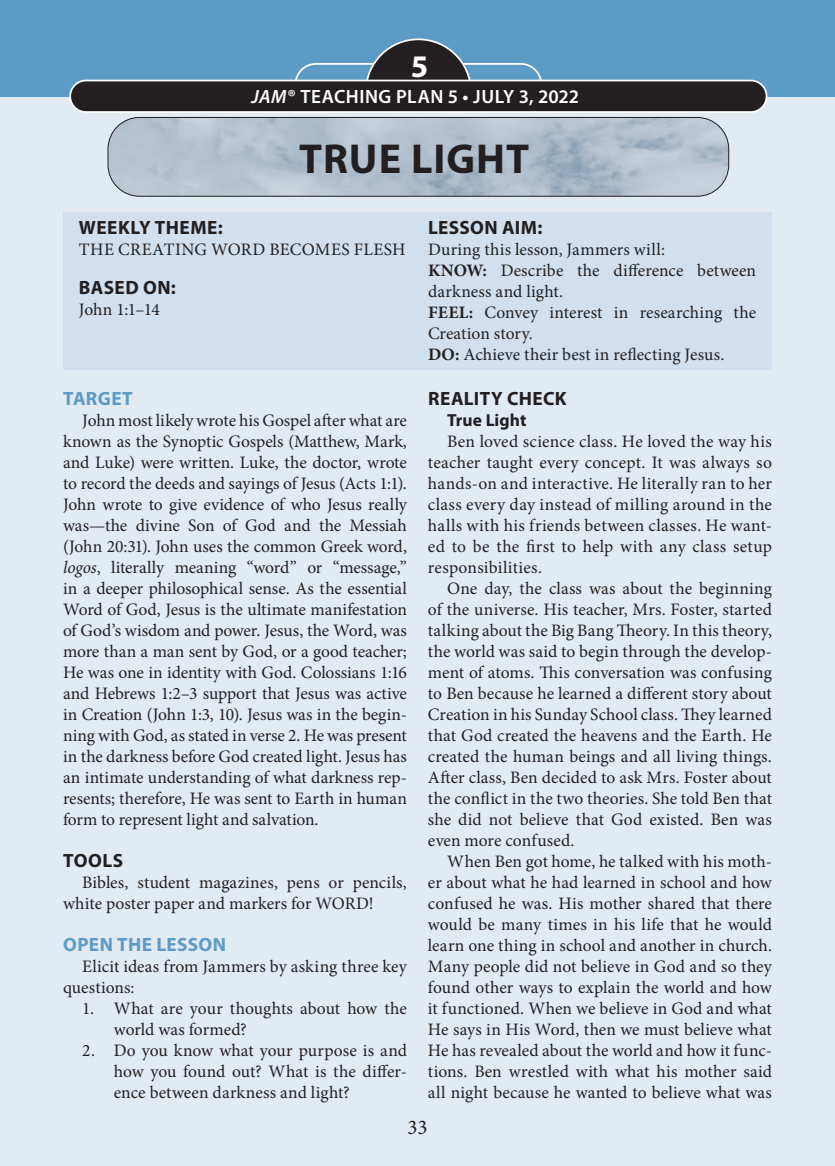
<style>
.page{position:relative;width:835px;height:1166px;background:#e2eaf4}
.page>*{position:absolute;margin:0;border:0;box-sizing:border-box;transform-origin:0 0}
.t1{font:700 42px "Myriad Pro";letter-spacing:.02em;color:#231f20}
.t2{font:700 31.5px "Myriad Pro";color:#fff}
.t3{font:21px "Minion Pro";color:#231f20}
.t4{font:700 19.25px "Myriad Pro";letter-spacing:.025em;color:#231f20}
.t5{font:600 19.25px "Myriad Pro";letter-spacing:.025em;color:#fff}
.t6{font:700 19.25px "Myriad Pro";letter-spacing:.015em;color:#5c9bc5}
.t7{font:17.5px/21px "Minion Pro";letter-spacing:.005em;color:#231f20;text-align:justify}
.t8{font:17.5px "Minion Pro";letter-spacing:.025em;color:#231f20}
.t9{font:700 17.5px "Myriad Pro";color:#231f20}
.s1{font-style:italic}
.s2{font-weight:700}
</style>
<div class="page">
<div style="left:0;top:0;width:835px;height:96px;background:#5c9bc5"></div>
<img style="left:108px;top:117px;width:621px;height:79px">
<div style="left:108px;top:117px;width:621px;height:80px;border:1px solid #231f20;border-radius:32px"></div>
<div style="left:295px;top:63px;width:247px;height:43px;border:2px solid #fff;border-radius:20px"></div>
<svg style="left:364px;top:38px;width:109px;height:42px"></svg>
<div style="left:70px;top:80px;width:696px;height:32px;background:#231f20;border-radius:16px"></div>
<div style="left:69px;top:80px;width:698px;height:33px;border:2px solid #fff;border-radius:16px"></div>
<div style="left:63px;top:212px;width:709px;height:157px;background:#d2dfee"></div>
<h2 class="t2" style="left:411px;top:49px;width:19px">5</h2>
<p class="t5" style="left:251px;top:85px;width:329px"><span class="s1">JAM</span>® TEACHING PLAN 5 • JULY 3, 2022</p>
<h1 class="t1" style="left:299px;top:135px;width:231px">TRUE LIGHT</h1>
<p class="t4" style="left:79px;top:217px;width:145px">WEEKLY THEME:</p>
<p class="t8" style="left:79px;top:238px;width:328px">THE CREATING WORD BECOMES FLESH</p>
<p class="t4" style="left:79px;top:276px;width:98px">BASED ON:</p>
<p class="t7" style="left:79px;top:299px;width:82px">John 1:1–14</p>
<p class="t6" style="left:63px;top:388px;width:71px">TARGET</p>
<p class="t7" style="left:63px;top:410px;width:345px;text-indent:19px">John most likely wrote his Gospel after what are known as the Synoptic Gospels (Matthew, Mark, and Luke) were written. Luke, the doctor, wrote to record the deeds and sayings of Jesus (Acts 1:1).<br>John wrote to give evidence of who Jesus really was—the divine Son of God and the Messiah (John 20:31). John uses the common Greek word, <span class="s1">logos</span>, literally meaning “word” or “message,” in a deeper philosophical sense. As the essential Word of God, Jesus is the ultimate manifestation of God’s wisdom and power. Jesus, the Word, was more than a man sent by God, or a good teacher; He was one in identity with God. Colossians 1:16 and Hebrews 1:2–3 support that Jesus was active in Creation (John 1:3, 10). Jesus was in the begin&shy;ning with God, as stated in verse 2. He was present in the darkness before God created light. Jesus has an intimate understanding of what darkness rep&shy;resents; therefore, He was sent to Earth in human form to represent light and salvation.</p>
<p class="t4" style="left:63px;top:850px;width:61px">TOOLS</p>
<p class="t7" style="left:63px;top:872px;width:345px;text-indent:19px">Bibles, student magazines, pens or pencils, white poster paper and markers for WORD!</p>
<p class="t6" style="left:63px;top:934px;width:164px">OPEN THE LESSON</p>
<p class="t7" style="left:63px;top:956px;width:345px;text-indent:19px">Elicit ideas from Jammers by asking three key questions:</p>
<p class="t7" style="left:114px;top:998px;width:295px;text-indent:-32px">1. What are your thoughts about how the world was formed?</p>
<p class="t7" style="left:114px;top:1040px;width:295px;text-indent:-31px">2. Do you know what your purpose is and how you found out? What is the differ&shy;ence between darkness and light?</p>
<p class="t4" style="left:428px;top:217px;width:116px">LESSON AIM:</p>
<p class="t7" style="left:428px;top:239px;width:330px;text-align:left">During this lesson, Jammers will:<br><span class="s2">KNOW:</span> Describe the difference between darkness and light.<br><span class="s2">FEEL:</span> Convey interest in researching the<br>Creation story.<br><span class="s2">DO:</span> Achieve their best in reflecting Jesus.</p>
<p class="t4" style="left:428px;top:388px;width:140px">REALITY CHECK</p>
<p class="t9" style="left:447px;top:410px;width:81px">True Light</p>
<p class="t7" style="left:428px;top:431px;width:345px;text-indent:19px">Ben loved science class. He loved the way his teacher taught every concept. It was always so hands-on and interactive. He literally ran to her class every day instead of milling around in the halls with his friends between classes. He want&shy;ed to be the first to help with any class setup responsibilities.</p>
<p class="t7" style="left:428px;top:578px;width:345px;text-indent:19px">One day, the class was about the beginning of the universe. His teacher, Mrs. Foster, started talking about the Big Bang Theory. In this theory, the world was said to begin through the develop&shy;ment of atoms. This conversation was confusing to Ben because he learned a different story about Creation in his Sunday School class. They learned that God created the heavens and the Earth. He created the human beings and all living things.<br>After class, Ben decided to ask Mrs. Foster about the conflict in the two theories. She told Ben that she did not believe that God existed. Ben was even more confused.</p>
<p class="t7" style="left:428px;top:851px;width:345px;text-indent:19px">When Ben got home, he talked with his moth&shy;er about what he had learned in school and how confused he was. His mother shared that there would be many times in his life that he would learn one thing in school and another in church.<br>Many people did not believe in God and so they found other ways to explain the world and how it functioned. When we believe in God and what He says in His Word, then we must believe what He has revealed about the world and how it func&shy;tions. Ben wrestled with what his mother said all night because he wanted to believe what was</p>
<p class="t3" style="left:407px;top:1113px;width:22px">33</p>
</div>
